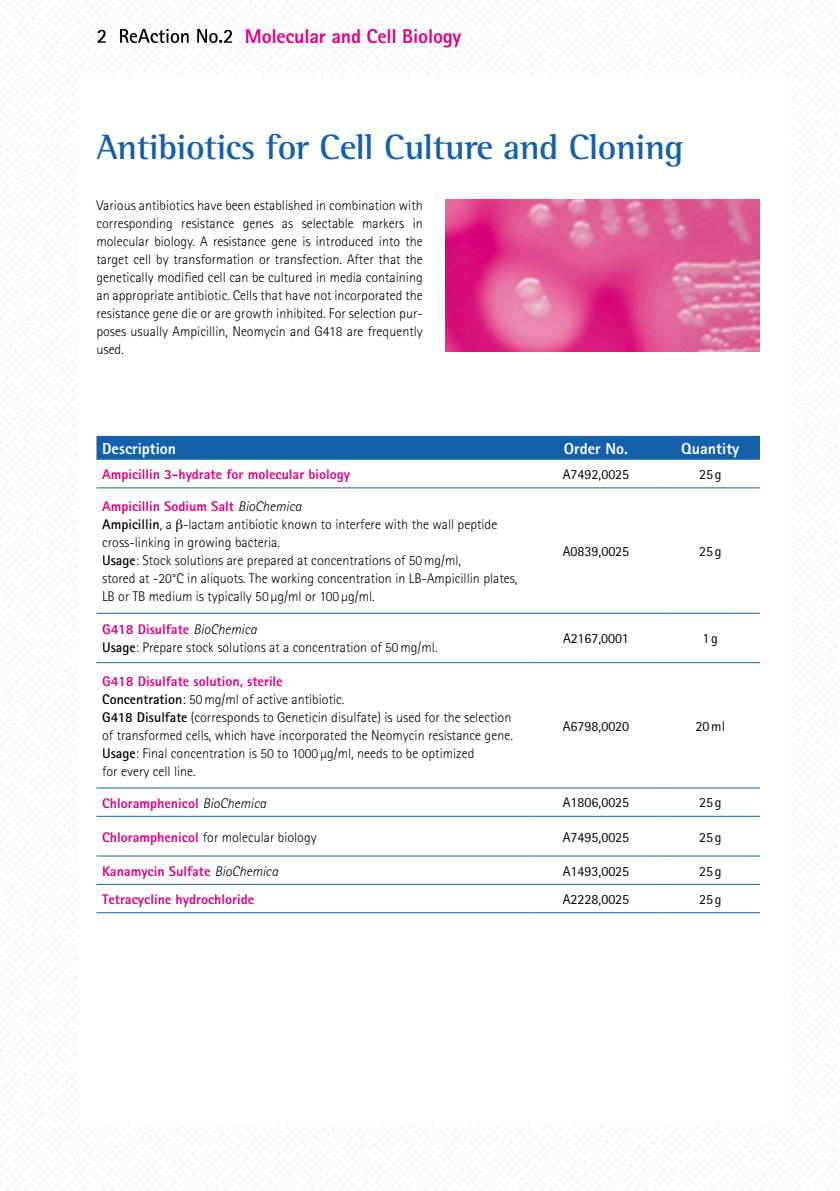
<style>
.page{position:relative;width:840px;height:1191px;background:#fff}
.page>*{position:absolute;margin:0;border:0;box-sizing:border-box;transform-origin:0 0}
.t1{font:700 36px "Rotis Semi Serif";letter-spacing:-.015em;color:#1560ab}
.t2{font:800 20px "Rotis Sans Serif";letter-spacing:-.01em;color:#e5007d}
.t3{font:800 16px "Rotis Sans Serif";color:#fff}
.t4{font:300 14px/18px "Rotis Sans Serif";color:#000}
.t5{font:800 14px "Rotis Sans Serif";color:#e5007d}
.t6{font:14px "Rotis Sans Serif";color:#000}
.s1{font-weight:800;color:#e5007d}
.s2{font-style:italic}
.s3{font-weight:700}
.s4{font-weight:300;font-style:italic;color:#000}
</style>
<div class="page">
<img style="left:97px;top:29px;width:135px;height:14px">
<div style="left:96px;top:436px;width:663px;height:24px;background:#1560ab"></div>
<hr style="left:96px;top:487px;width:435px;height:1px;background:#1560ab">
<hr style="left:531px;top:487px;width:129px;height:1px;background:#1560ab">
<hr style="left:660px;top:487px;width:99px;height:1px;background:#1560ab">
<hr style="left:96px;top:613px;width:435px;height:1px;background:#1560ab">
<hr style="left:531px;top:613px;width:129px;height:1px;background:#1560ab">
<hr style="left:660px;top:613px;width:99px;height:1px;background:#1560ab">
<hr style="left:96px;top:662px;width:435px;height:1px;background:#1560ab">
<hr style="left:531px;top:662px;width:129px;height:1px;background:#1560ab">
<hr style="left:660px;top:662px;width:99px;height:1px;background:#1560ab">
<hr style="left:96px;top:787px;width:435px;height:1px;background:#1560ab">
<hr style="left:531px;top:787px;width:129px;height:1px;background:#1560ab">
<hr style="left:660px;top:787px;width:99px;height:1px;background:#1560ab">
<hr style="left:96px;top:816px;width:435px;height:1px;background:#1560ab">
<hr style="left:531px;top:816px;width:129px;height:1px;background:#1560ab">
<hr style="left:660px;top:816px;width:99px;height:1px;background:#1560ab">
<hr style="left:96px;top:855px;width:435px;height:1px;background:#1560ab">
<hr style="left:531px;top:855px;width:129px;height:1px;background:#1560ab">
<hr style="left:660px;top:855px;width:99px;height:1px;background:#1560ab">
<hr style="left:96px;top:884px;width:435px;height:1px;background:#1560ab">
<hr style="left:531px;top:884px;width:129px;height:1px;background:#1560ab">
<hr style="left:660px;top:884px;width:99px;height:1px;background:#1560ab">
<hr style="left:96px;top:912px;width:435px;height:1px;background:#1560ab">
<hr style="left:531px;top:912px;width:129px;height:1px;background:#1560ab">
<hr style="left:660px;top:912px;width:99px;height:1px;background:#1560ab">
<img style="left:445px;top:199px;width:314px;height:152px">
<h2 class="t2" style="left:245px;top:23px;width:218px">Molecular and Cell Biology</h2>
<h1 class="t1" style="left:96px;top:125px;width:588px">Antibiotics for Cell Culture and Cloning</h1>
<p class="t4" style="left:96px;top:196px;width:328px;text-align:justify">Various antibiotics have been established in combination with corresponding resistance genes as selectable markers in molecular biology. A resistance gene is introduced into the target cell by transformation or transfection. After that the genetically modified cell can be cultured in media containing an appropriate antibiotic. Cells that have not incorporated the resistance gene die or are growth inhibited. For selection pur&shy;poses usually Ampicillin, Neomycin and G418 are frequently used.</p>
<p class="t3" style="left:102px;top:438px;width:76px">Description</p>
<p class="t3" style="left:563px;top:438px;width:66px">Order No.</p>
<p class="t3" style="left:680px;top:438px;width:60px">Quantity</p>
<p class="t5" style="left:102px;top:465px;width:249px">Ampicillin 3-hydrate for molecular biology</p>
<p class="t6" style="left:562px;top:466px;width:68px">A7492,0025</p>
<p class="t6" style="left:698px;top:466px;width:24px">25 g</p>
<p class="t4" style="left:102px;top:497px;width:416px"><span class="s1">Ampicillin Sodium Salt</span> <span class="s2">BioChemica<br></span><span class="s3">Ampicillin</span>, a -lactam antibiotic known to interfere with the wall peptide cross-linking in growing bacteria.<br><span class="s3">Usage</span>: Stock solutions are prepared at concentrations of 50 mg/ml,<br>stored at -20°C in aliquots. The working concentration in LB-Ampicillin plates, LB or TB medium is typically 50 µg/ml or 100 µg/ml.</p>
<p class="t6" style="left:562px;top:543px;width:68px">A0839,0025</p>
<p class="t6" style="left:698px;top:543px;width:24px">25 g</p>
<p class="t4" style="left:102px;top:620px;width:337px"><span class="s1">G418 Disulfate</span> <span class="s2">BioChemica<br></span><span class="s3">Usage</span>: Prepare stock solutions at a concentration of 50 mg/ml.</p>
<p class="t6" style="left:562px;top:630px;width:67px">A2167,0001</p>
<p class="t6" style="left:702px;top:630px;width:17px">1 g</p>
<p class="t4" style="left:102px;top:672px;width:412px"><span class="s1">G418 Disulfate solution, sterile<br></span><span class="s3">Concentration</span>: 50 mg/ml of active antibiotic.<br><span class="s3">G418 Disulfate</span> (corresponds to Geneticin disulfate) is used for the selection of transformed cells, which have incorporated the Neomycin resistance gene.<br><span class="s3">Usage</span>: Final concentration is 50 to 1000 µg/ml, needs to be optimized<br>for every cell line.</p>
<p class="t6" style="left:562px;top:717px;width:68px">A6798,0020</p>
<p class="t6" style="left:695px;top:717px;width:31px">20 ml</p>
<p class="t5" style="left:102px;top:794px;width:165px">Chloramphenicol <span class="s4">BioChemica</span></p>
<p class="t6" style="left:562px;top:794px;width:68px">A1806,0025</p>
<p class="t6" style="left:698px;top:794px;width:24px">25 g</p>
<p class="t4" style="left:102px;top:828px;width:216px"><span class="s1">Chloramphenicol</span> for molecular biology</p>
<p class="t6" style="left:562px;top:828px;width:68px">A7495,0025</p>
<p class="t6" style="left:698px;top:828px;width:24px">25 g</p>
<p class="t5" style="left:102px;top:862px;width:177px">Kanamycin Sulfate <span class="s4">BioChemica</span></p>
<p class="t6" style="left:562px;top:862px;width:68px">A1493,0025</p>
<p class="t6" style="left:698px;top:862px;width:24px">25 g</p>
<p class="t5" style="left:102px;top:890px;width:153px">Tetracycline hydrochloride</p>
<p class="t6" style="left:562px;top:891px;width:68px">A2228,0025</p>
<p class="t6" style="left:698px;top:891px;width:24px">25 g</p>
</div>
